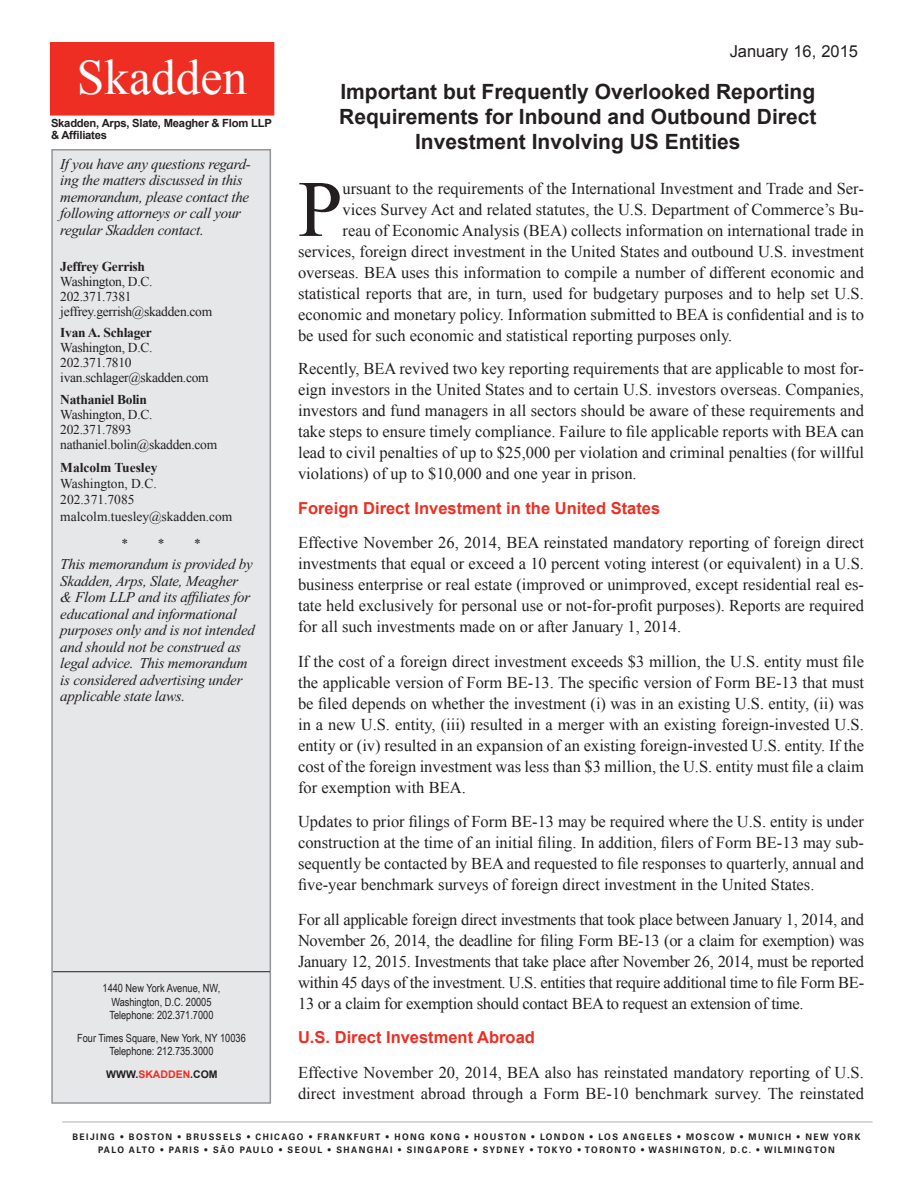
<style>
.page{position:relative;width:918px;height:1188px;background:#fff}
.page>*{position:absolute;margin:0;border:0;box-sizing:border-box;transform-origin:0 0}
.PARA-DROPCAP{font:79.95px "Times New Roman";color:#231f20}
.PARA_-_REGULAR{font:49.5px "Times New Roman";color:#fff}
.MAIN_TITLE{font:700 21px/25.2px "Arial";color:#231f20;text-align:center}
.PARA_-_REGULAR-2{font:16.5px/21px "Times New Roman";color:#231f20;text-align:justify}
.PARA-DROPCAP-2{font:16.5px "Times New Roman";color:#231f20}
.HEAD_-_RED{font:700 16.5px "Arial";color:#ee2e22}
.DATE{font:16.5px "Arial";color:#231f20}
.t1{font:italic 15px/16.5px "Times New Roman PS Std";letter-spacing:-.015em;color:#231f20}
.CONTACT_INFO{font:13.5px/15px "Times New Roman";letter-spacing:-.02em;color:#231f20}
.CONTACT_INFO-2{font:13.5px/16.2px "Times New Roman";color:#231f20}
.CONTACT_INFO-3{font:700 13.5px "Times New Roman";color:#231f20}
.t2{font:13.5px "Times New Roman PS Std";color:#231f20}
.t3{font:11.25px "Arial Narrow";color:#231f20}
.PARA_-_REGULAR-3{font:700 11.25px/12px "Arial";letter-spacing:-.02em;color:#231f20}
.t4{font:700 10.5px "Arial";color:#231f20}
.SMALLOFFICES{font:700 9px/13.5px "Univers LT Std";letter-spacing:.17em;color:#231f20;text-align:center;scale:.95 1}
.s1{font-weight:700}
.s2{color:#ee2e22}
</style>
<div class="page">
<div style="left:52px;top:150px;width:218px;height:953px;background:#e6e7e9"></div>
<div style="left:51px;top:149px;width:220px;height:955px;border:2px solid #939598"></div>
<hr style="left:53px;top:971px;width:217px;height:1px;background:#231f20">
<hr style="left:62px;top:1122px;width:811px;height:1px;background:#aeafb3">
<div style="left:51px;top:43px;width:223px;height:72px;background:#ee2e22"></div>
<div style="left:50px;top:42px;width:224px;height:74px;border:2px solid #ee2e22"></div>
<p class="PARA_-_REGULAR" style="left:77px;top:44px;width:172px">Skadden</p>
<p class="PARA_-_REGULAR-3" style="left:51px;top:117px;width:222px">Skadden, Arps, Slate, Meagher &amp; Flom LLP &amp; Affiliates</p>
<p class="t1" style="left:60px;top:155px;width:192px">If you have any questions regard&shy;ing the matters discussed in this memorandum, please contact the following attorneys or call your regular Skadden contact.</p>
<p class="CONTACT_INFO" style="left:60px;top:258px;width:153px"><span class="s1">Jeffrey Gerrish<br></span>Washington, D.C.<br>202.371.7381 jeffrey.gerrish@skadden.com</p>
<p class="CONTACT_INFO" style="left:60px;top:325px;width:150px"><span class="s1">Ivan A. Schlager<br></span>Washington, D.C.<br>202.371.7810 ivan.schlager@skadden.com</p>
<p class="CONTACT_INFO" style="left:60px;top:392px;width:158px"><span class="s1">Nathaniel Bolin<br></span>Washington, D.C.<br>202.371.7893 nathaniel.bolin@skadden.com</p>
<p class="CONTACT_INFO-3" style="left:60px;top:458px;width:99px">Malcolm Tuesley</p>
<p class="CONTACT_INFO-2" style="left:60px;top:475px;width:98px">Washington, D.C.</p>
<p class="CONTACT_INFO-2" style="left:60px;top:492px;width:174px">202.371.7085 malcolm.tuesley@skadden.com</p>
<p class="t2" style="left:121px;top:536px;width:45px">* *</p>
<p class="t2" style="left:194px;top:536px;width:8px">*</p>
<p class="t1" style="left:60px;top:556px;width:196px">This memorandum is provided by<br>Skadden, Arps, Slate, Meagher<br>&amp; Flom LLP and its affiliates for educational and informational purposes only and is not intended and should not be construed as legal advice. This memorandum is considered advertising under applicable state laws.</p>
<p class="t3" style="left:103px;top:980px;width:119px">1440 New York Avenue, NW,</p>
<p class="t3" style="left:111px;top:994px;width:102px">Washington, D.C. 20005</p>
<p class="t3" style="left:109px;top:1007px;width:106px">Telephone: 202.371.7000</p>
<p class="t3" style="left:77px;top:1030px;width:170px">Four Times Square, New York, NY 10036</p>
<p class="t3" style="left:109px;top:1043px;width:106px">Telephone: 212.735.3000</p>
<p class="t4" style="left:106px;top:1067px;width:113px">WWW.<span class="s2">SKADDEN</span>.COM</p>
<p class="DATE" style="left:730px;top:40px;width:130px">January 16, 2015</p>
<p class="MAIN_TITLE" style="left:339px;top:80px;width:479px">Important but Frequently Overlooked Reporting<br>Requirements for Inbound and Outbound Direct<br>Investment Involving US Entities</p>
<p class="PARA-DROPCAP" style="left:298px;top:155px;width:46px">P</p>
<p class="PARA-DROPCAP-2" style="left:343px;top:177px;width:523px">ursuant to the requirements of the International Investment and Trade and Ser-</p>
<p class="PARA-DROPCAP-2" style="left:343px;top:198px;width:523px">vices Survey Act and related statutes, the U.S. Department of Commerce’s Bu-</p>
<p class="PARA-DROPCAP-2" style="left:343px;top:219px;width:523px">reau of Economic Analysis (BEA) collects information on international trade in</p>
<p class="PARA-DROPCAP-2" style="left:298px;top:240px;width:567px">services, foreign direct investment in the United States and outbound U.S. investment</p>
<p class="PARA-DROPCAP-2" style="left:298px;top:261px;width:567px">overseas. BEA uses this information to compile a number of different economic and</p>
<p class="PARA-DROPCAP-2" style="left:298px;top:282px;width:567px">statistical reports that are, in turn, used for budgetary purposes and to help set U.S.</p>
<p class="PARA-DROPCAP-2" style="left:298px;top:303px;width:567px">economic and monetary policy. Information submitted to BEA is confidential and is to</p>
<p class="PARA-DROPCAP-2" style="left:298px;top:324px;width:436px">be used for such economic and statistical reporting purposes only.</p>
<p class="PARA_-_REGULAR-2" style="left:298px;top:358px;width:567px">Recently, BEA revived two key reporting requirements that are applicable to most for&shy;eign investors in the United States and to certain U.S. investors overseas. Companies, investors and fund managers in all sectors should be aware of these requirements and take steps to ensure timely compliance. Failure to file applicable reports with BEA can lead to civil penalties of up to $25,000 per violation and criminal penalties (for willful violations) of up to $10,000 and one year in prison.</p>
<p class="HEAD_-_RED" style="left:298px;top:497px;width:364px">Foreign Direct Investment in the United States</p>
<p class="PARA_-_REGULAR-2" style="left:298px;top:532px;width:567px">Effective November 26, 2014, BEA reinstated mandatory reporting of foreign direct investments that equal or exceed a 10 percent voting interest (or equivalent) in a U.S. business enterprise or real estate (improved or unimproved, except residential real es&shy;tate held exclusively for personal use or not-for-profit purposes). Reports are required for all such investments made on or after January 1, 2014.</p>
<p class="PARA_-_REGULAR-2" style="left:298px;top:650px;width:567px">If the cost of a foreign direct investment exceeds $3 million, the U.S. entity must file the applicable version of Form BE-13. The specific version of Form BE-13 that must be filed depends on whether the investment (i) was in an existing U.S. entity, (ii) was in a new U.S. entity, (iii) resulted in a merger with an existing foreign-invested U.S. entity or (iv) resulted in an expansion of an existing foreign-invested U.S. entity. If the cost of the foreign investment was less than $3 million, the U.S. entity must file a claim for exemption with BEA.</p>
<p class="PARA_-_REGULAR-2" style="left:298px;top:811px;width:567px">Updates to prior filings of Form BE-13 may be required where the U.S. entity is under construction at the time of an initial filing. In addition, filers of Form BE-13 may sub&shy;sequently be contacted by BEA and requested to file responses to quarterly, annual and five-year benchmark surveys of foreign direct investment in the United States.</p>
<p class="PARA_-_REGULAR-2" style="left:298px;top:908px;width:568px">For all applicable foreign direct investments that took place between January 1, 2014, and November 26, 2014, the deadline for filing Form BE-13 (or a claim for exemption) was January 12, 2015. Investments that take place after November 26, 2014, must be reported within 45 days of the investment. U.S. entities that require additional time to file Form BE-13 or a claim for exemption should contact BEA to request an extension of time.</p>
<p class="HEAD_-_RED" style="left:298px;top:1026px;width:238px">U.S. Direct Investment Abroad</p>
<p class="PARA_-_REGULAR-2" style="left:298px;top:1061px;width:567px">Effective November 20, 2014, BEA also has reinstated mandatory reporting of U.S. direct investment abroad through a Form BE-10 benchmark survey. The reinstated</p>
<p class="SMALLOFFICES" style="left:72px;top:1130px;width:831px">BEIJING • BOSTON • BRUSSELS • CHICAGO • FRANKFURT • HONG KONG • HOUSTON • LONDON • LOS ANGELES • MOSCOW • MUNICH • NEW YORK<br>PALO ALTO • PARIS • SÃO PAULO • SEOUL • SHANGHAI • SINGAPORE • SYDNEY • TOKYO • TORONTO • WASHINGTON, D.C. • WILMINGTON</p>
</div>
